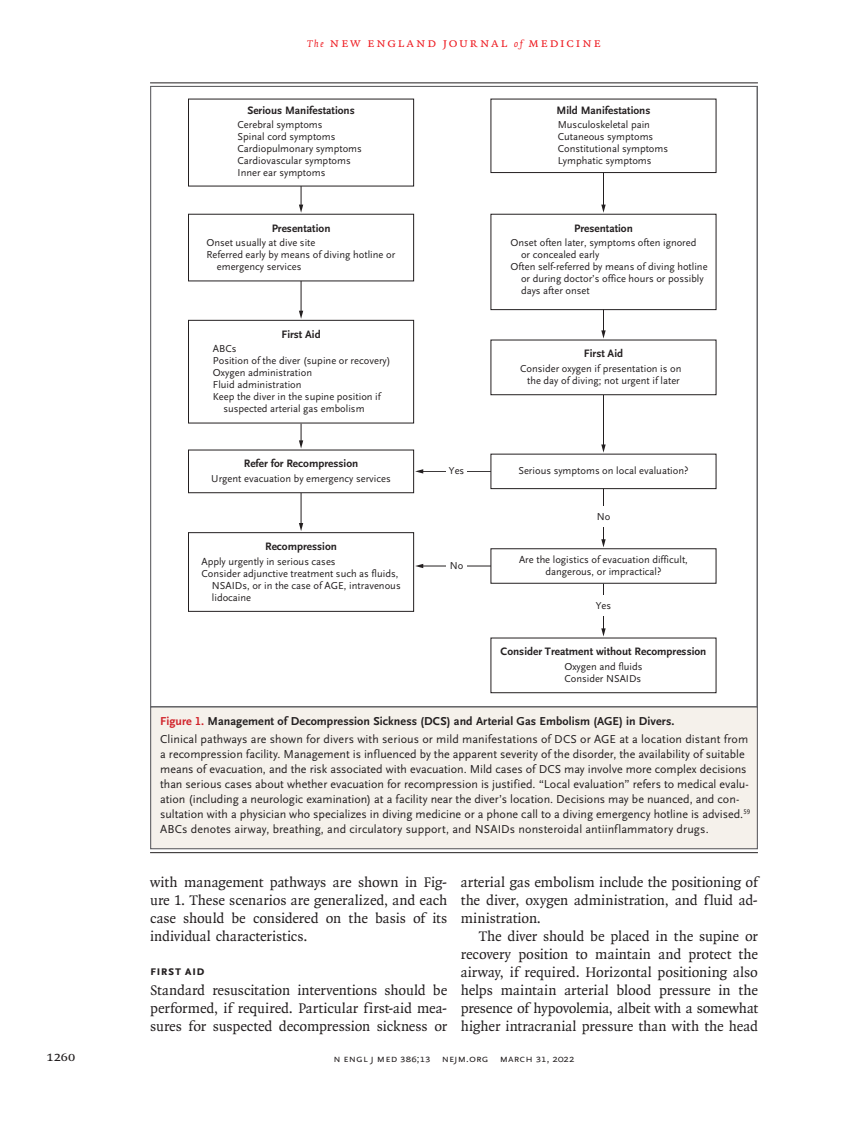
<style>
.page{position:relative;width:851px;height:1134px;background:#fff}
.page>*{position:absolute;margin:0;border:0;box-sizing:border-box;transform-origin:0 0}
.t1{font:15px/18px "OTNEJM Quadraat";letter-spacing:-.005em;color:#231f20;text-align:justify}
.t2{font:14.25px "OTNEJM Quadraat Cap";color:#231f20}
.t3{font:13.5px "OTNEJM Quadraat Cap";letter-spacing:.11em;color:#ee1d23}
.t4{font:700 13.5px "OTNEJM Scala Sans Small LF Cap";letter-spacing:.015em;color:#231f20}
.t5{font:12px/15px "OTNEJM Scala Sans LF";color:#231f20}
.t6{font:700 11.25px "OTNEJM Scala Sans LF";color:#231f20}
.t7{font:10.8px "OTNEJM Scala Sans LF Cap";letter-spacing:.01em;color:#231f20}
.t8{font:10.5px/12px "OTNEJM Scala Sans LF";color:#231f20}
.s1{font-family:"OTNEJM Quadraat";font-style:italic;font-size:10.5px}
.s2{font-weight:700;color:#d1232a}
.s3{font-weight:700}
.s4{font-family:"OTNEJM Scala Sans LF Small Cap"}
</style>
<div class="page">
<hr style="left:150px;top:852px;width:608px;height:1px;background:#231f20">
<hr style="left:150px;top:82px;width:608px;height:1px;background:#231f20">
<div style="left:151px;top:707px;width:606px;height:142px;background:#f5f1eb"></div>
<div style="left:150px;top:706px;width:608px;height:143px;border:1px solid #636366"></div>
<svg style="left:188px;top:98px;width:529px;height:596px"></svg>
<div style="left:188px;top:99px;width:225px;height:87px;background:#fff"></div>
<div style="left:491px;top:99px;width:225px;height:74px;background:#fff"></div>
<div style="left:490px;top:99px;width:226px;height:74px;border:1px solid #231f20"></div>
<div style="left:491px;top:214px;width:225px;height:96px;background:#fff"></div>
<div style="left:490px;top:214px;width:226px;height:96px;border:1px solid #231f20"></div>
<div style="left:188px;top:214px;width:225px;height:67px;background:#fff"></div>
<svg style="left:299px;top:186px;width:4px;height:27px"></svg>
<div style="left:188px;top:533px;width:225px;height:78px;background:#fff"></div>
<div style="left:188px;top:532px;width:226px;height:80px;border:1px solid #231f20"></div>
<div style="left:491px;top:638px;width:225px;height:55px;background:#fff"></div>
<div style="left:490px;top:638px;width:226px;height:55px;border:1px solid #231f20"></div>
<hr style="left:301px;top:493px;width:1px;height:32px;background:#231f20">
<svg style="left:299px;top:523px;width:4px;height:8px"></svg>
<div style="left:188px;top:450px;width:225px;height:43px;background:#fff"></div>
<div style="left:188px;top:450px;width:226px;height:43px;border:1px solid #231f20"></div>
<svg style="left:299px;top:424px;width:4px;height:25px"></svg>
<div style="left:491px;top:454px;width:225px;height:35px;background:#fff"></div>
<div style="left:490px;top:454px;width:226px;height:35px;border:1px solid #231f20"></div>
<div style="left:491px;top:549px;width:225px;height:34px;background:#fff"></div>
<div style="left:490px;top:548px;width:226px;height:36px;border:1px solid #231f20"></div>
<hr style="left:603px;top:395px;width:1px;height:51px;background:#231f20">
<svg style="left:601px;top:444px;width:4px;height:9px"></svg>
<hr style="left:603px;top:489px;width:1px;height:52px;background:#231f20">
<svg style="left:601px;top:539px;width:4px;height:8px"></svg>
<hr style="left:603px;top:173px;width:1px;height:33px;background:#231f20">
<svg style="left:601px;top:205px;width:4px;height:8px"></svg>
<div style="left:491px;top:340px;width:225px;height:55px;background:#fff"></div>
<div style="left:490px;top:340px;width:226px;height:55px;border:1px solid #231f20"></div>
<div style="left:188px;top:320px;width:225px;height:103px;background:#fff"></div>
<div style="left:188px;top:320px;width:226px;height:103px;border:1px solid #231f20"></div>
<hr style="left:301px;top:281px;width:1px;height:31px;background:#231f20">
<svg style="left:299px;top:311px;width:4px;height:8px"></svg>
<svg style="left:601px;top:310px;width:4px;height:29px"></svg>
<div style="left:593px;top:507px;width:20px;height:20px;background:#fff"></div>
<hr style="left:603px;top:584px;width:1px;height:46px;background:#231f20">
<svg style="left:601px;top:628px;width:4px;height:9px"></svg>
<div style="left:593px;top:596px;width:20px;height:20px;background:#fff"></div>
<hr style="left:422px;top:566px;width:69px;height:1px;background:#231f20">
<svg style="left:415px;top:564px;width:8px;height:4px"></svg>
<div style="left:446px;top:556px;width:20px;height:20px;background:#fff"></div>
<hr style="left:422px;top:471px;width:69px;height:1px;background:#231f20">
<svg style="left:415px;top:469px;width:8px;height:5px"></svg>
<div style="left:446px;top:461px;width:20px;height:20px;background:#fff"></div>
<p class="t3" style="left:307px;top:35px;width:295px"><span class="s1">The</span> new england journal <span class="s1">of</span> medicine</p>
<p class="t6" style="left:247px;top:104px;width:109px">Serious Manifestations</p>
<p class="t8" style="left:237px;top:119px;width:126px">Cerebral symptoms<br>Spinal cord symptoms<br>Cardiopulmonary symptoms<br>Cardiovascular symptoms<br>Inner ear symptoms</p>
<p class="t6" style="left:272px;top:222px;width:60px">Presentation</p>
<p class="t8" style="left:206px;top:237px;width:110px">Onset usually at dive site</p>
<p class="t8" style="left:206px;top:249px;width:190px">Referred early by means of diving hotline or</p>
<p class="t8" style="left:217px;top:261px;width:86px">emergency services</p>
<p class="t6" style="left:281px;top:328px;width:41px">First Aid</p>
<p class="t8" style="left:213px;top:343px;width:25px">ABCs</p>
<p class="t8" style="left:213px;top:355px;width:179px">Position of the diver (supine or recovery)</p>
<p class="t8" style="left:213px;top:367px;width:101px">Oxygen administration</p>
<p class="t8" style="left:213px;top:379px;width:90px">Fluid administration</p>
<p class="t8" style="left:213px;top:391px;width:169px">Keep the diver in the supine position if</p>
<p class="t8" style="left:223px;top:403px;width:143px">suspected arterial gas embolism</p>
<p class="t6" style="left:244px;top:458px;width:116px">Refer for Recompression</p>
<p class="t8" style="left:211px;top:473px;width:181px">Urgent evacuation by emergency services</p>
<p class="t6" style="left:265px;top:540px;width:73px">Recompression</p>
<p class="t8" style="left:201px;top:555px;width:136px">Apply urgently in serious cases</p>
<p class="t8" style="left:201px;top:567px;width:198px">Consider adjunctive treatment such as fluids,</p>
<p class="t8" style="left:212px;top:579px;width:190px">NSAIDs, or in the case of AGE, intravenous</p>
<p class="t8" style="left:212px;top:591px;width:41px">lidocaine</p>
<p class="t8" style="left:449px;top:465px;width:17px">Yes</p>
<p class="t8" style="left:450px;top:560px;width:15px">No</p>
<p class="t6" style="left:556px;top:104px;width:95px">Mild Manifestations</p>
<p class="t8" style="left:557px;top:119px;width:112px">Musculoskeletal pain<br>Cutaneous symptoms<br>Constitutional symptoms<br>Lymphatic symptoms</p>
<p class="t6" style="left:574px;top:222px;width:60px">Presentation</p>
<p class="t8" style="left:510px;top:237px;width:187px">Onset often later, symptoms often ignored</p>
<p class="t8" style="left:521px;top:249px;width:80px">or concealed early</p>
<p class="t8" style="left:510px;top:261px;width:198px">Often self-referred by means of diving hotline</p>
<p class="t8" style="left:521px;top:273px;width:184px">or during doctor’s office hours or possibly</p>
<p class="t8" style="left:521px;top:285px;width:70px">days after onset</p>
<p class="t6" style="left:584px;top:348px;width:41px">First Aid</p>
<p class="t8" style="left:520px;top:363px;width:163px;text-align:center">Consider oxygen if presentation is on the day of diving; not urgent if later</p>
<p class="t8" style="left:518px;top:465px;width:172px">Serious symptoms on local evaluation?</p>
<p class="t8" style="left:596px;top:510px;width:15px">No</p>
<p class="t8" style="left:519px;top:554px;width:170px;text-align:center">Are the logistics of evacuation difficult, dangerous, or impractical?</p>
<p class="t8" style="left:595px;top:600px;width:17px">Yes</p>
<p class="t6" style="left:500px;top:646px;width:207px">Consider Treatment without Recompression</p>
<p class="t8" style="left:564px;top:661px;width:80px">Oxygen and fluids<br>Consider NSAIDs</p>
<p class="t5" style="left:160px;top:713px;width:589px;line-height:18px"><span class="s2">Figure 1.</span> <span class="s3">Management of Decompression Sickness (DCS) and Arterial Gas Embolism (AGE) in Divers.<br></span>Clinical pathways are shown for divers with serious or mild manifestations of DCS or AGE at a location distant from</p>
<p class="t5" style="left:160px;top:747px;width:591px">a recompression facility. Management is influenced by the apparent severity of the disorder, the availability of suitable means of evacuation, and the risk associated with evacuation. Mild cases of DCS may involve more complex decisions than serious cases about whether evacuation for recompression is justified. “Local evaluation” refers to medical evalu&shy;ation (including a neurologic examination) at a facility near the diver’s location. Decisions may be nuanced, and con&shy;sultation with a physician who specializes in diving medicine or a phone call to a diving emergency hotline is advised.<sup>59<br></sup>ABCs denotes airway, breathing, and circulatory support, and NSAIDs nonsteroidal antiinflammatory drugs.</p>
<h1 class="t1" style="left:150px;top:873px;width:298px">with management pathways are shown in Fig&shy;ure 1. These scenarios are generalized, and each case should be considered on the basis of its individual characteristics.</h1>
<p class="t4" style="left:150px;top:963px;width:56px">First Aid</p>
<h1 class="t1" style="left:150px;top:981px;width:299px">Standard resuscitation interventions should be performed, if required. Particular first-aid mea&shy;sures for suspected decompression sickness or</h1>
<h1 class="t1" style="left:460px;top:873px;width:298px">arterial gas embolism include the positioning of the diver, oxygen administration, and fluid ad&shy;ministration.</h1>
<p class="t1" style="left:460px;top:927px;width:299px;text-indent:18px">The diver should be placed in the supine or recovery position to maintain and protect the airway, if required. Horizontal positioning also helps maintain arterial blood pressure in the presence of hypovolemia, albeit with a somewhat higher intracranial pressure than with the head</p>
<h2 class="t2" style="left:46px;top:1048px;width:30px">1260</h2>
<p class="t7" style="left:333px;top:1053px;width:243px">n engl j med 386;13 nejm.org <span class="s4">March 31, 2022</span></p>
</div>
